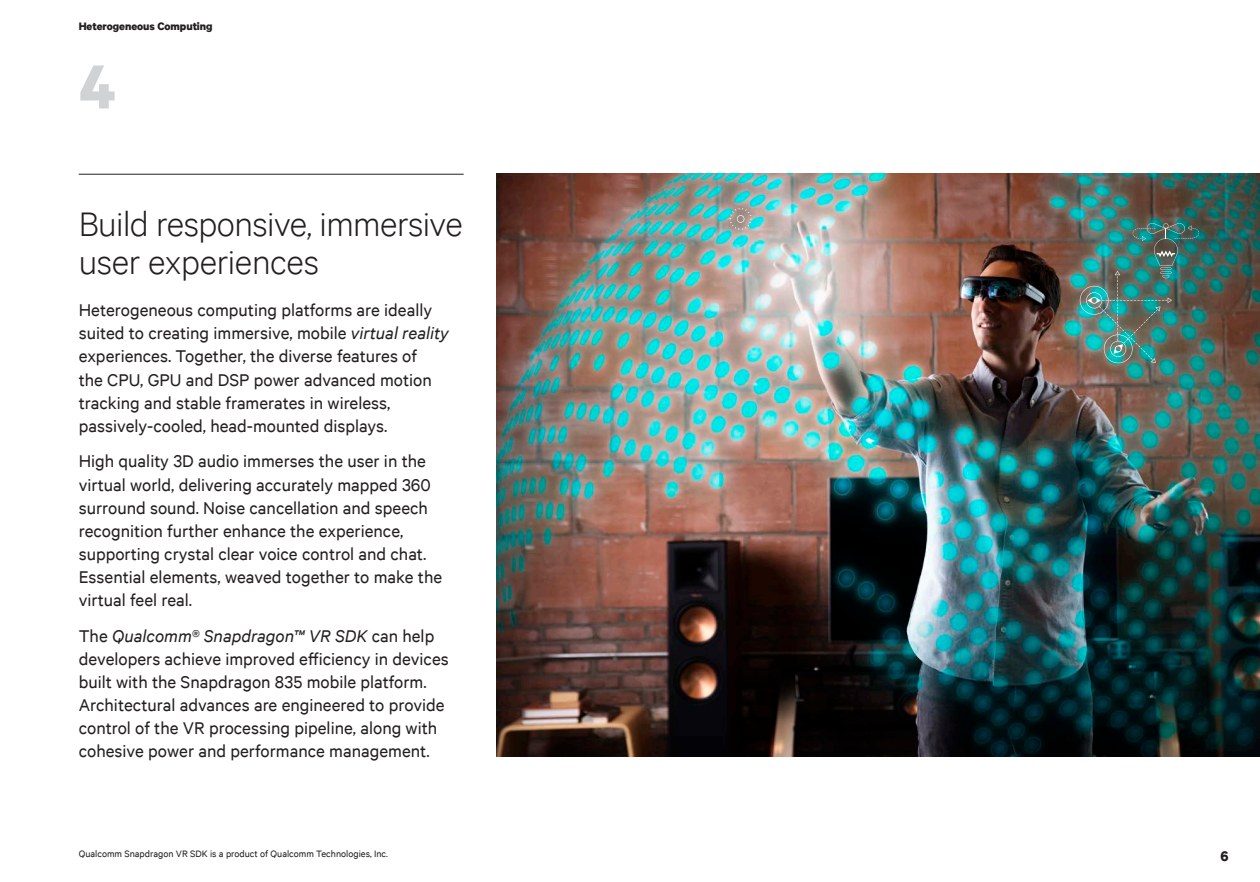
<style>
.page{position:relative;width:1260px;height:882px;background:#fff}
.page>*{position:absolute;margin:0;border:0;box-sizing:border-box;transform-origin:0 0}
.t1{font:700 70px "Qualcomm Office";color:#d1d2d4}
.t2{font:300 38.5px/38.5px "Qualcomm Office";letter-spacing:-.015em;color:#231f20}
.t3{font:19.25px/23.1px "Qualcomm Office";color:#231f20}
.t4{font:700 15.75px "Qualcomm Office";color:#231f20}
.t5{font:700 12.25px "Qualcomm Office";letter-spacing:-.005em;color:#231f20}
.t6{font:10.5px "Qualcomm Office";color:#231f20}
.s1{font-style:italic}
</style>
<div class="page">
<img style="left:497px;top:173px;width:763px;height:584px">
<hr style="left:79px;top:174px;width:385px;height:1px;background:#231f20">
<img style="left:1080px;top:223px;width:119px;height:140px">
<svg style="left:730px;top:208px;width:22px;height:22px"></svg>
<p class="t5" style="left:79px;top:19px;width:135px">Heterogeneous Computing</p>
<h1 class="t1" style="left:79px;top:44px;width:38px">4</h1>
<h2 class="t2" style="left:79px;top:203px;width:386px">Build responsive, immersive user experiences</h2>
<p class="t3" style="left:79px;top:298px;width:372px">Heterogeneous computing platforms are ideally suited to creating immersive, mobile <span class="s1">virtual reality </span>experiences. Together, the diverse features of<br>the CPU, GPU and DSP power advanced motion tracking and stable framerates in wireless, passively-cooled, head-mounted displays.</p>
<p class="t3" style="left:79px;top:449px;width:365px">High quality 3D audio immerses the user in the virtual world, delivering accurately mapped 360 surround sound. Noise cancellation and speech recognition further enhance the experience, supporting crystal clear voice control and chat.<br>Essential elements, weaved together to make the virtual feel real.</p>
<p class="t3" style="left:79px;top:624px;width:372px">The <span class="s1">Qualcomm® Snapdragon™ VR SDK</span> can help developers achieve improved efficiency in devices built with the Snapdragon 835 mobile platform.<br>Architectural advances are engineered to provide control of the VR processing pipeline, along with cohesive power and performance management.</p>
<p class="t6" style="left:79px;top:848px;width:311px">Qualcomm Snapdragon VR SDK is a product of Qualcomm Technologies, Inc.</p>
<p class="t4" style="left:1220px;top:846px;width:10px">6</p>
</div>
